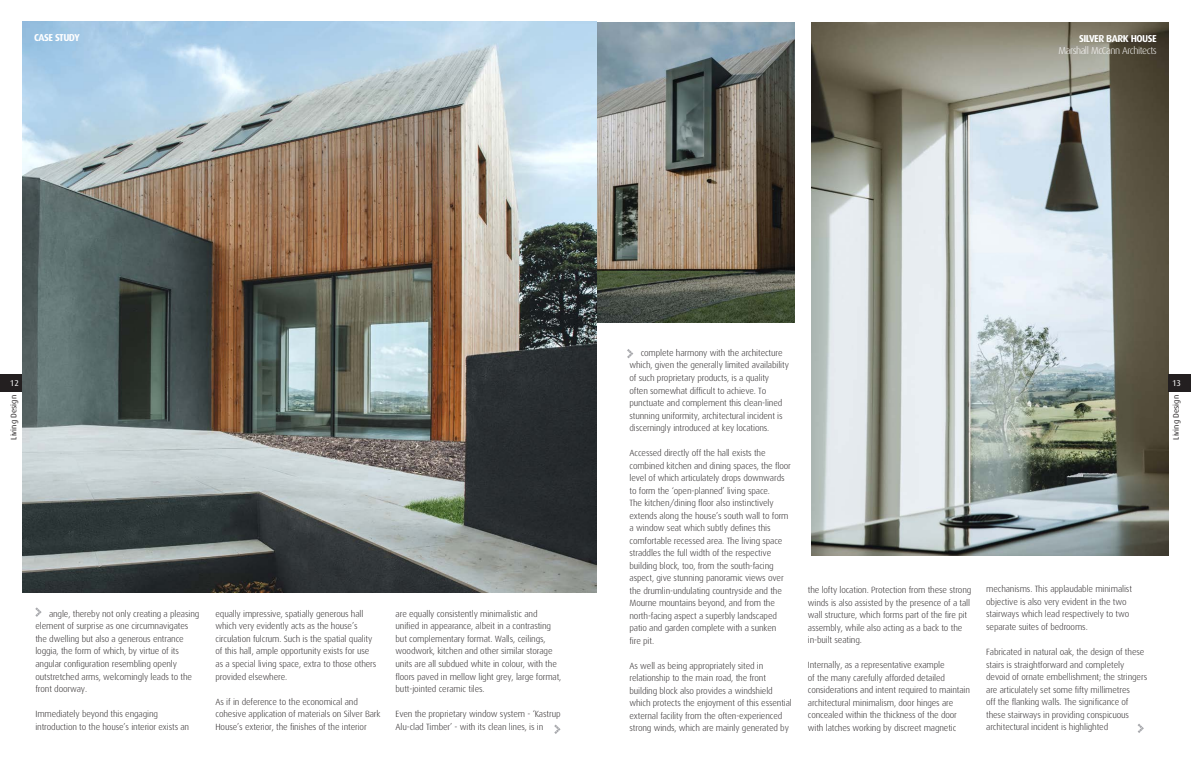
<style>
.page{position:relative;width:1191px;height:766px;background:#fff}
.page>*{position:absolute;margin:0;border:0;box-sizing:border-box;transform-origin:0 0}
.t1{font:700 10px "Dax";letter-spacing:-.05em;color:#fff}
.t2{font:300 10px "Dax";letter-spacing:-.05em;color:#fff}
.t3{font:300 9px/12.5px "Dax";letter-spacing:-.015em;color:#231f20}
.t4{font:8.5px "Dax";color:#fff}
.t5{font:8px "Dax";color:#231f20}
</style>
<div class="page">
<img style="left:811px;top:23px;width:357px;height:532px">
<div style="left:1169px;top:374px;width:22px;height:17px;background:#231f20"></div>
<div style="left:0;top:374px;width:22px;height:17px;background:#231f20"></div>
<img style="left:597px;top:23px;width:197px;height:300px">
<img style="left:23px;top:21px;width:574px;height:571px">
<svg style="left:35px;top:607px;width:7px;height:9px"></svg>
<svg style="left:554px;top:724px;width:6px;height:9px"></svg>
<svg style="left:627px;top:349px;width:6px;height:9px"></svg>
<svg style="left:1137px;top:724px;width:6px;height:8px"></svg>
<p class="t1" style="left:34px;top:32px;width:47px">CASE STUDY</p>
<p class="t1" style="left:1079px;top:33px;width:79px">SILVER BARK HOUSE</p>
<p class="t2" style="left:1058px;top:45px;width:100px">Marshall McCann Architects</p>
<p class="t4" style="left:10px;top:378px;width:10px">12</p>
<p class="t5" style="left:9px;top:439px;width:46px;rotate:-90deg">Living Design</p>
<p class="t3" style="left:35px;top:607px;width:165px;text-indent:14px">angle, thereby not only creating a pleasing element of surprise as one circumnavigates the dwelling but also a generous entrance loggia, the form of which, by virtue of its angular configuration resembling openly outstretched arms, welcomingly leads to the front doorway.</p>
<p class="t3" style="left:35px;top:707px;width:155px">Immediately beyond this engaging introduction to the house’s interior exists an</p>
<p class="t3" style="left:215px;top:607px;width:162px">equally impressive, spatially generous hall which very evidently acts as the house’s circulation fulcrum. Such is the spatial quality of this hall, ample opportunity exists for use as a special living space, extra to those others provided elsewhere.</p>
<p class="t3" style="left:215px;top:695px;width:166px">As if in deference to the economical and cohesive application of materials on Silver Bark<br>House’s exterior, the finishes of the interior</p>
<p class="t3" style="left:395px;top:607px;width:167px">are equally consistently minimalistic and unified in appearance, albeit in a contrasting but complementary format. Walls, ceilings, woodwork, kitchen and other similar storage units are all subdued white in colour, with the floors paved in mellow light grey, large format, butt-jointed ceramic tiles.</p>
<p class="t3" style="left:395px;top:707px;width:166px">Even the proprietary window system - ‘Kastrup<br>Alu-clad Timber’ - with its clean lines, is in</p>
<p class="t3" style="left:629px;top:346px;width:161px;text-indent:11px">complete harmony with the architecture which, given the generally limited availability of such proprietary products, is a quality often somewhat difficult to achieve. To punctuate and complement this clean-lined stunning uniformity, architectural incident is discerningly introduced at key locations.</p>
<p class="t3" style="left:629px;top:446px;width:163px">Accessed directly off the hall exists the combined kitchen and dining spaces, the floor level of which articulately drops downwards to form the ‘open-planned’ living space.<br>The kitchen/dining floor also instinctively extends along the house’s south wall to form a window seat which subtly defines this comfortable recessed area. The living space straddles the full width of the respective building block, too, from the south-facing aspect, give stunning panoramic views over the drumlin-undulating countryside and the Mourne mountains beyond, and from the north-facing aspect a superbly landscaped patio and garden complete with a sunken</p>
<p class="t3" style="left:629px;top:634px;width:26px">fire pit.</p>
<p class="t3" style="left:629px;top:659px;width:164px">As well as being appropriately sited in relationship to the main road, the front building block also provides a windshield which protects the enjoyment of this essential external facility from the often-experienced strong winds, which are mainly generated by</p>
<p class="t3" style="left:808px;top:583px;width:165px">the lofty location. Protection from these strong winds is also assisted by the presence of a tall wall structure, which forms part of the fire pit assembly, while also acting as a back to the in-built seating.</p>
<p class="t3" style="left:808px;top:658px;width:164px">Internally, as a representative example<br>of the many carefully afforded detailed considerations and intent required to maintain architectural minimalism, door hinges are concealed within the thickness of the door with latches working by discreet magnetic</p>
<p class="t3" style="left:986px;top:583px;width:147px">mechanisms. This applaudable minimalist objective is also very evident in the two stairways which lead respectively to two separate suites of bedrooms.</p>
<p class="t3" style="left:986px;top:645px;width:162px">Fabricated in natural oak, the design of these stairs is straightforward and completely devoid of ornate embellishment; the stringers are articulately set some fifty millimetres<br>off the flanking walls. The significance of these stairways in providing conspicuous architectural incident is highlighted</p>
<p class="t4" style="left:1172px;top:378px;width:10px">13</p>
<p class="t5" style="left:1171px;top:439px;width:46px;rotate:-90deg">Living Design</p>
</div>
